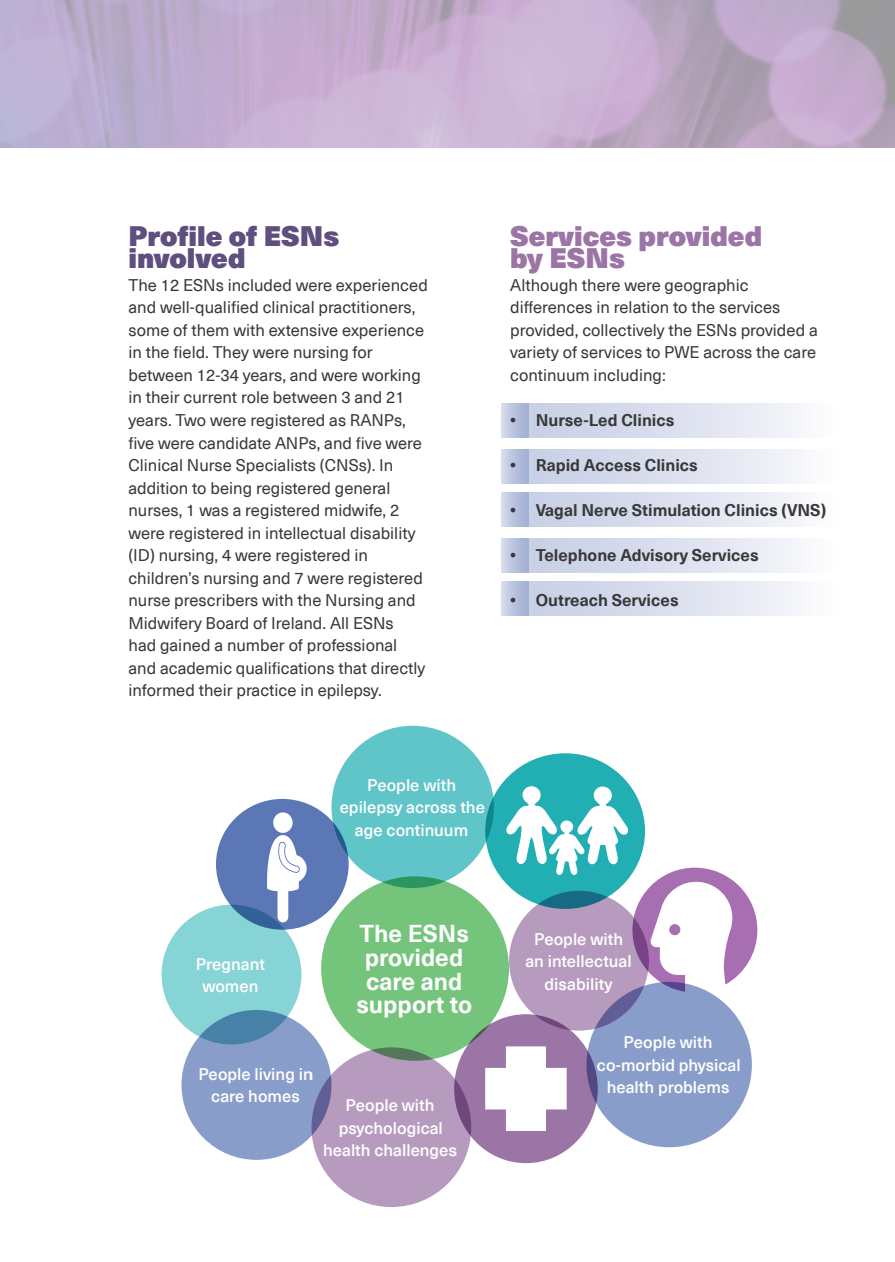
<style>
.page{position:relative;width:895px;height:1262px;background:#fff}
.page>*{position:absolute;margin:0;border:0;box-sizing:border-box;transform-origin:0 0}
.t1{font:27.6px/22.5px "Neue Haas Unica Pro X Black";color:#9c75a7}
.t2{font:27.6px/22.5px "Neue Haas Unica Pro X Black";color:#5e4f7e}
.t3{font:700 23.85px/23.9px "Neue Haas Unica Pro";color:#fff;text-align:center}
.t4{font:16.5px/22.5px "Neue Haas Unica Pro";color:#383839}
.t5{font:500 16.5px/22.5px "Neue Haas Unica Pro";color:#fff;text-align:center}
.t6{font:700 16.5px "Neue Haas Unica Pro";color:#383839}
</style>
<div class="page">
<div style="left:321px;top:876px;width:187px;height:184px;background:#75c47c;border-radius:50%"></div>
<div style="left:586px;top:981px;width:165px;height:166px;background:#899dca;border-radius:50%"></div>
<div style="left:181px;top:1009px;width:150px;height:150px;background:#899dca;border-radius:50%"></div>
<svg style="left:508px;top:890px;width:140px;height:140px;fill:#b79bbf"></svg>
<div style="left:331px;top:725px;width:162px;height:163px;background:#5fc5c8;border-radius:50%"></div>
<svg style="left:161px;top:904px;width:140px;height:140px;fill:#87d4d6"></svg>
<div style="left:311px;top:1047px;width:160px;height:159px;background:#b79bbf;border-radius:50%"></div>
<svg style="left:454px;top:1014px;width:143px;height:148px"></svg>
<svg style="left:216px;top:798px;width:132px;height:131px"></svg>
<svg style="left:485px;top:753px;width:272px;height:238px"></svg>
<div style="left:501px;top:449px;width:334px;height:34px;background:linear-gradient(to right,#c0c9e2,#faf9fc)"></div>
<div style="left:501px;top:492px;width:334px;height:34px;background:linear-gradient(to right,#c0c9e2,#faf9fc)"></div>
<div style="left:501px;top:538px;width:334px;height:34px;background:linear-gradient(to right,#c0c9e2,#faf9fc)"></div>
<div style="left:501px;top:581px;width:334px;height:34px;background:linear-gradient(to right,#c0c9e2,#faf9fc)"></div>
<div style="left:501px;top:403px;width:334px;height:34px;background:linear-gradient(to right,#c0c9e2,#faf9fc)"></div>
<svg style="left:501px;top:538px;width:27px;height:34px"></svg>
<svg style="left:501px;top:492px;width:27px;height:34px"></svg>
<svg style="left:501px;top:449px;width:27px;height:34px"></svg>
<svg style="left:501px;top:403px;width:27px;height:34px"></svg>
<svg style="left:501px;top:581px;width:27px;height:34px"></svg>
<h1 class="t2" style="left:128px;top:225px;width:212px">Profile of ESNs involved</h1>
<p class="t4" style="left:128px;top:274px;width:301px">The 12 ESNs included were experienced and well-qualified clinical practitioners, some of them with extensive experience in the field. They were nursing for between 12-34 years, and were working in their current role between 3 and 21 years. Two were registered as RANPs, five were candidate ANPs, and five were Clinical Nurse Specialists (CNSs). In addition to being registered general nurses, 1 was a registered midwife, 2 were registered in intellectual disability (ID) nursing, 4 were registered in children’s nursing and 7 were registered nurse prescribers with the Nursing and Midwifery Board of Ireland. All ESNs<br>had gained a number of professional and academic qualifications that directly informed their practice in epilepsy.</p>
<h1 class="t1" style="left:510px;top:225px;width:253px">Services provided by ESNs</h1>
<p class="t4" style="left:510px;top:274px;width:309px">Although there were geographic differences in relation to the services provided, collectively the ESNs provided a variety of services to PWE across the care continuum including:</p>
<p class="t6" style="left:510px;top:410px;width:166px">• Nurse-Led Clinics</p>
<p class="t6" style="left:510px;top:455px;width:189px">• Rapid Access Clinics</p>
<p class="t6" style="left:510px;top:500px;width:317px">• Vagal Nerve Stimulation Clinics (VNS)</p>
<p class="t6" style="left:510px;top:545px;width:250px">• Telephone Advisory Services</p>
<p class="t6" style="left:510px;top:590px;width:170px">• Outreach Services</p>
<p class="t5" style="left:339px;top:773px;width:147px">People with epilepsy across the age continuum</p>
<p class="t5" style="left:196px;top:952px;width:71px">Pregnant women</p>
<h2 class="t3" style="left:356px;top:921px;width:117px">The ESNs provided care and support to</h2>
<p class="t5" style="left:198px;top:1062px;width:116px">People living in care homes</p>
<p class="t5" style="left:323px;top:1093px;width:135px">People with psychological health challenges</p>
<p class="t5" style="left:525px;top:927px;width:108px">People with an intellectual disability</p>
<p class="t5" style="left:596px;top:1031px;width:145px">People with co-morbid physical health problems</p>
</div>
